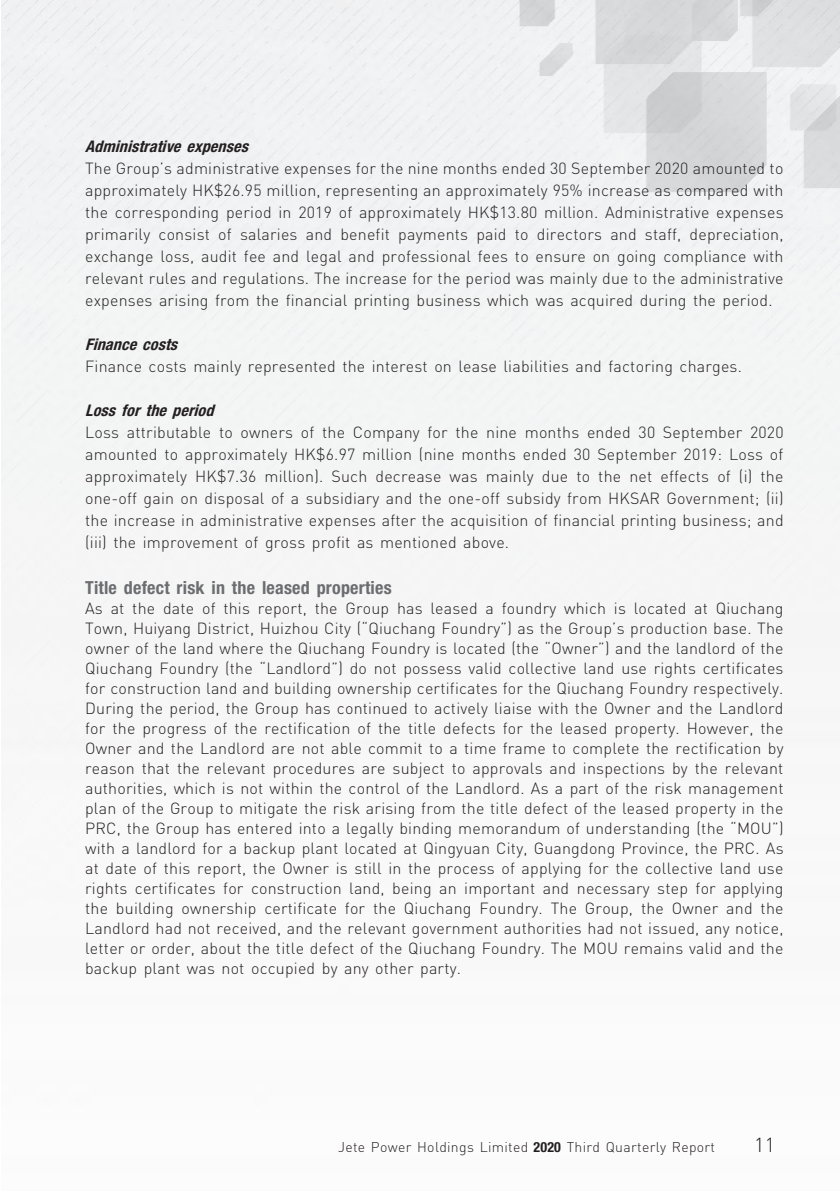
<style>
.page{position:relative;width:840px;height:1191px;background:#fff}
.page>*{position:absolute;margin:0;border:0;box-sizing:border-box;transform-origin:0 0}
.t1{font:300 20px "DIN Pro";color:#231f20}
._04___H2{font:700 condensed 18px "Helvetica Neue LT Std";letter-spacing:.01em;color:#6c6d70}
._01_Body_Text{font:300 16px/20px "DIN Pro";letter-spacing:.015em;color:#231f20;text-align:justify}
._11_P0{font:300 16px/22px "DIN Pro";letter-spacing:.015em;color:#231f20;text-align:justify}
._05_____H3{font:italic 700 condensed 16px "Helvetica Neue LT Std";color:#231f20}
.t2{font:300 14px "DIN Pro";letter-spacing:.025em;color:#231f20}
.s1{font-family:"Helvetica Neue LT Std";font-weight:700;font-stretch:condensed}
</style>
<div class="page">
<div style="left:1px;top:0;width:838px;height:866px;background:#f4f5f5"></div>
<p class="_05_____H3" style="left:85px;top:137px;width:169px">Administrative expenses</p>
<p class="_11_P0" style="left:85px;top:157px;width:699px">The Group’s administrative expenses for the nine months ended 30 September 2020 amounted to approximately HK$26.95 million, representing an approximately 95% increase as compared with the corresponding period in 2019 of approximately HK$13.80 million. Administrative expenses primarily consist of salaries and benefit payments paid to directors and staff, depreciation, exchange loss, audit fee and legal and professional fees to ensure on going compliance with relevant rules and regulations. The increase for the period was mainly due to the administrative expenses arising from the financial printing business which was acquired during the period.</p>
<p class="_05_____H3" style="left:85px;top:335px;width:98px">Finance costs</p>
<p class="_11_P0" style="left:85px;top:355px;width:658px">Finance costs mainly represented the interest on lease liabilities and factoring charges.</p>
<p class="_05_____H3" style="left:85px;top:401px;width:135px">Loss for the period</p>
<p class="_11_P0" style="left:85px;top:421px;width:699px">Loss attributable to owners of the Company for the nine months ended 30 September 2020 amounted to approximately HK$6.97 million (nine months ended 30 September 2019: Loss of approximately HK$7.36 million). Such decrease was mainly due to the net effects of (i) the one-off gain on disposal of a subsidiary and the one-off subsidy from HKSAR Government; (ii) the increase in administrative expenses after the acquisition of financial printing business; and (iii) the improvement of gross profit as mentioned above.</p>
<p class="_04___H2" style="left:85px;top:577px;width:308px">Title defect risk in the leased properties</p>
<p class="_01_Body_Text" style="left:85px;top:598px;width:699px">As at the date of this report, the Group has leased a foundry which is located at Qiuchang Town, Huiyang District, Huizhou City (“Qiuchang Foundry”) as the Group’s production base. The owner of the land where the Qiuchang Foundry is located (the “Owner”) and the landlord of the Qiuchang Foundry (the “Landlord”) do not possess valid collective land use rights certificates for construction land and building ownership certificates for the Qiuchang Foundry respectively.<br>During the period, the Group has continued to actively liaise with the Owner and the Landlord for the progress of the rectification of the title defects for the leased property. However, the Owner and the Landlord are not able commit to a time frame to complete the rectification by reason that the relevant procedures are subject to approvals and inspections by the relevant authorities, which is not within the control of the Landlord. As a part of the risk management plan of the Group to mitigate the risk arising from the title defect of the leased property in the PRC, the Group has entered into a legally binding memorandum of understanding (the “MOU”) with a landlord for a backup plant located at Qingyuan City, Guangdong Province, the PRC. As at date of this report, the Owner is still in the process of applying for the collective land use rights certificates for construction land, being an important and necessary step for applying the building ownership certificate for the Qiuchang Foundry. The Group, the Owner and the Landlord had not received, and the relevant government authorities had not issued, any notice, letter or order, about the title defect of the Qiuchang Foundry. The MOU remains valid and the backup plant was not occupied by any other party.</p>
<p class="t2" style="left:338px;top:1137px;width:378px">Jete Power Holdings Limited <span class="s1">2020</span> Third Quarterly Report</p>
<p class="t1" style="left:753px;top:1131px;width:22px">11</p>
</div>
